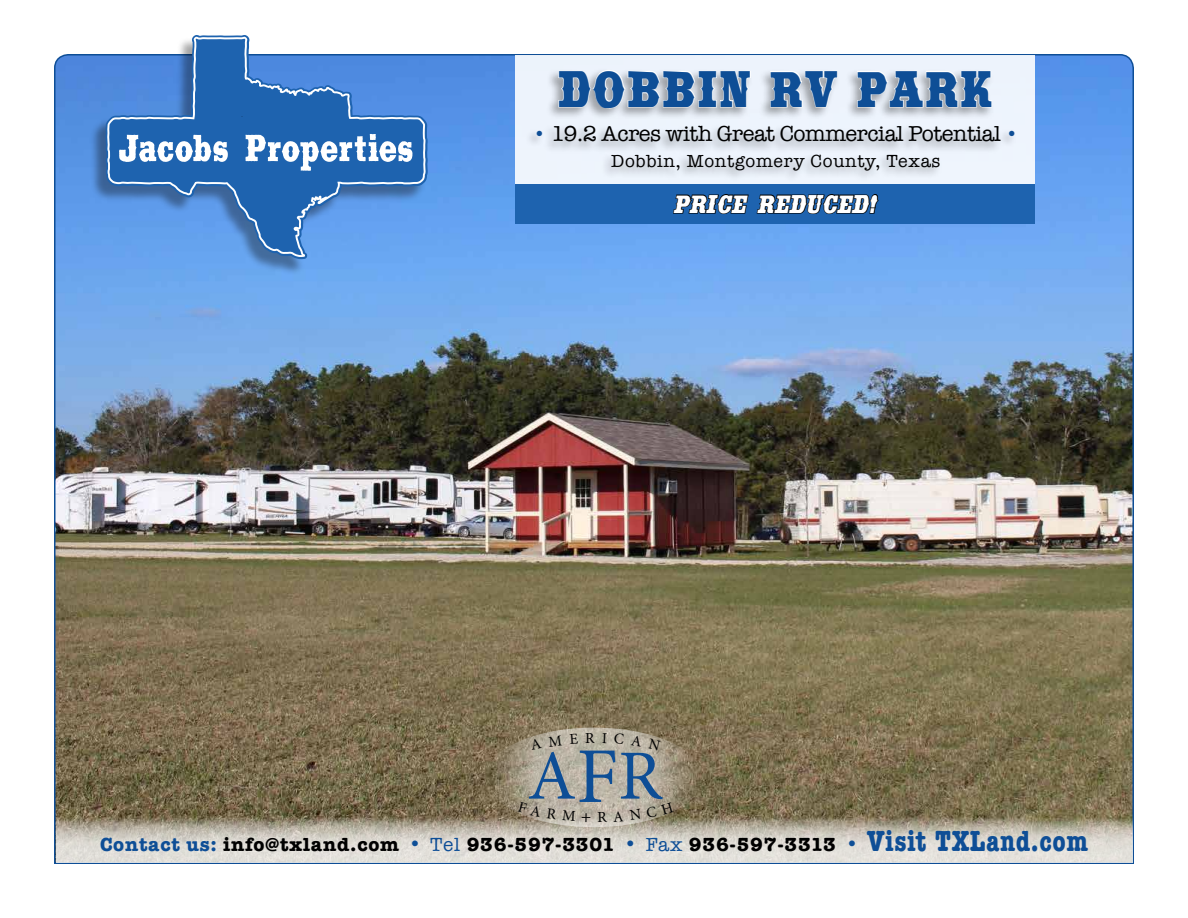
<style>
.page{position:relative;width:1188px;height:918px;background:#fff}
.page>*{position:absolute;margin:0;border:0;box-sizing:border-box;transform-origin:0 0}
.t1{font:79.05px "Minion Pro";color:#0e4e96}
.t2{font:70.5px "Minion Pro";color:#0e4e96}
.t3{font:900 67.5px "Saddlebag";letter-spacing:.03em;color:#0e4e96;scale:.64 1}
.t4{font:italic 900 33.75px "Saddlebag";color:#fff;scale:.64 1}
.t5{font:22.2px "American Typewriter";letter-spacing:-.02em;color:#000}
.t6{font:700 19.5px "American Typewriter";letter-spacing:.04em;color:#000}
.t7{font:18px "American Typewriter";letter-spacing:.04em;color:#000}
.t8{font:15.3px "Minion Pro";color:#000}
.s1{font-size:19.05px;color:#0e4e96}
.s2{font-size:70.5px}
.s3{color:#0e4e96}
.s4{font-family:"Saddlebag";font-weight:900;color:#0e4e96}
.s5{font-weight:400;color:#0e4e96}
.s6{font-stretch:condensed;font-size:30px;color:#0e4e96}
</style>
<div class="page">
<img style="left:54px;top:54px;width:1080px;height:810px">
<div style="left:515px;top:56px;width:520px;height:143px;background:#edf3fc"></div>
<div style="left:515px;top:185px;width:520px;height:39px;background:#1e63af"></div>
<svg style="left:672px;top:184px;width:78px;height:43px"></svg>
<svg style="left:756px;top:194px;width:124px;height:117px"></svg>
<div style="left:89px;top:37px;width:336px;height:238px;background:#000;opacity:.35"></div>
<svg style="left:106px;top:35px;width:322px;height:224px"></svg>
<svg style="left:107px;top:37px;width:319px;height:220px;background:#528acf"></svg>
<svg style="left:119px;top:135px;width:109px;height:27px"></svg>
<svg style="left:245px;top:134px;width:167px;height:37px"></svg>
<div style="left:525px;top:67px;width:492px;height:115px;background:#000;opacity:.35"></div>
<svg style="left:558px;top:67px;width:194px;height:51px"></svg>
<svg style="left:770px;top:67px;width:69px;height:41px"></svg>
<svg style="left:856px;top:67px;width:137px;height:41px"></svg>
<svg style="left:56px;top:817px;width:1076px;height:45px;background:#cbc6bb"></svg>
<svg style="left:485px;top:728px;width:218px;height:99px;background:#afa695"></svg>
<svg style="left:530px;top:738px;width:12px;height:12px"></svg>
<svg style="left:548px;top:735px;width:14px;height:12px"></svg>
<svg style="left:570px;top:734px;width:8px;height:10px"></svg>
<svg style="left:602px;top:733px;width:5px;height:10px"></svg>
<svg style="left:614px;top:733px;width:10px;height:12px"></svg>
<svg style="left:631px;top:735px;width:11px;height:12px"></svg>
<svg style="left:648px;top:738px;width:13px;height:13px"></svg>
<svg style="left:518px;top:802px;width:58px;height:19px"></svg>
<svg style="left:582px;top:813px;width:8px;height:9px"></svg>
<svg style="left:598px;top:812px;width:9px;height:10px"></svg>
<svg style="left:613px;top:802px;width:61px;height:20px"></svg>
<h3 class="t3" style="left:558px;top:53px;width:681px">DOBBIN RV PARK</h3>
<p class="t5" style="left:533px;top:117px;width:486px"><span class="s1">•</span> 19.2 Acres with Great Commercial Potential <span class="s1">•</span></p>
<p class="t7" style="left:611px;top:147px;width:331px">Dobbin, Montgomery County, Texas</p>
<h3 class="t4" style="left:674px;top:186px;width:328px">PRICE REDUCED!</h3>
<p class="t8" style="left:585px;top:728px;width:11px">R</p>
<h2 class="t2" style="left:528px;top:729px;width:50px">A</h2>
<h1 class="t1" style="left:576px;top:724px;width:87px">F<span class="s2">R</span></h1>
<p class="t6" style="left:100px;top:827px;width:989px"><span class="s3">Contact us:</span> info@txland.com <span class="s4">•</span> <span class="s5">Tel</span> 936-597-3301 <span class="s4">•</span> <span class="s5">Fax</span> 936-597-3313 <span class="s4">•</span> <span class="s6">Visit TXLand.com</span></p>
</div>
